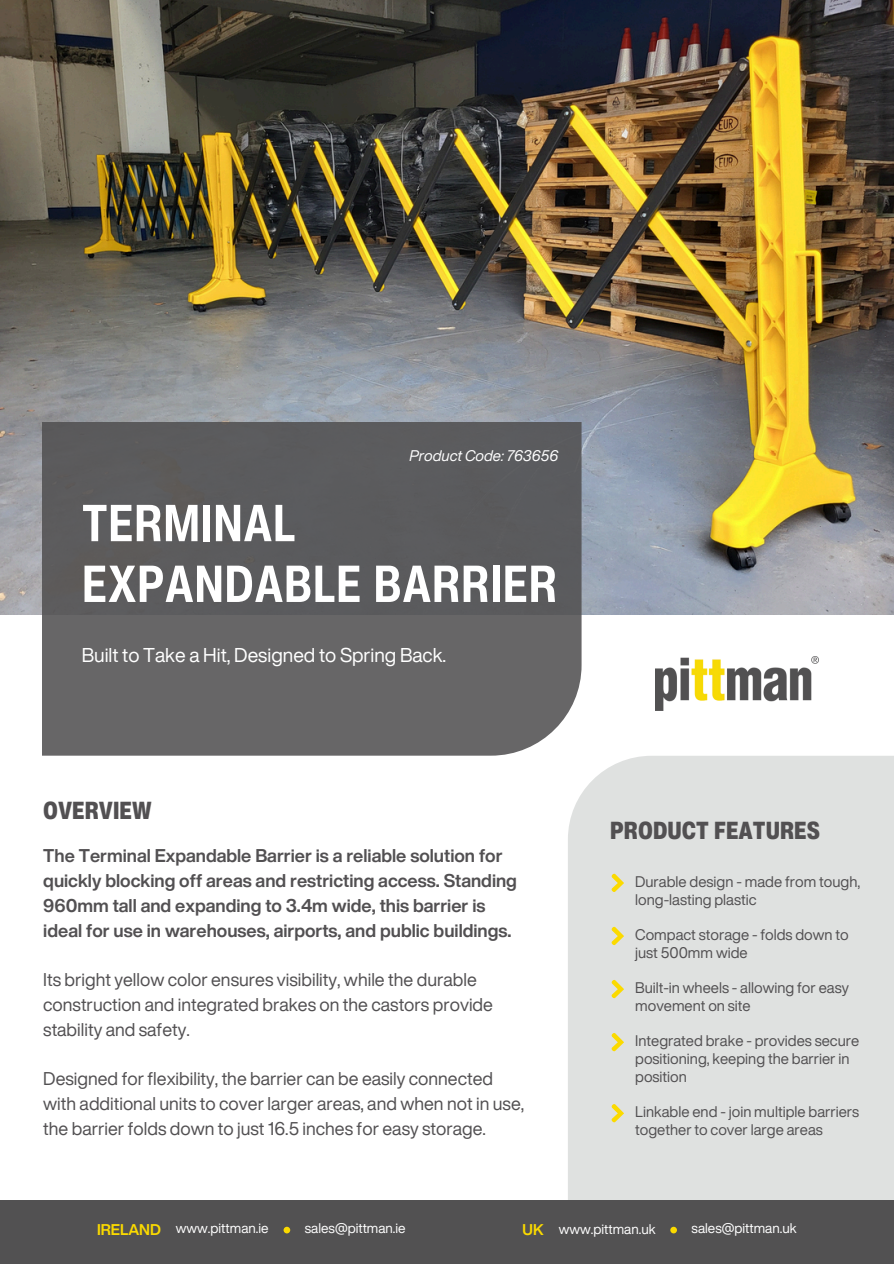
<style>
.page{position:relative;width:894px;height:1264px;background:#fff}
.page>*{position:absolute;margin:0;border:0;box-sizing:border-box;transform-origin:0 0}
.t1{font:700 condensed 51px/60.8px "Helvetica Now Text";letter-spacing:.005em;color:#fff}
.t2{font:900 condensed 24px "Helvetica Now Text";color:#525052}
.t3{font:19.5px "Helvetica Now Display";color:#fff}
.t4{font:18px/24.8px "Helvetica Now Display";color:#525052}
.t5{font:700 18px/24.8px "Helvetica Now Display";color:#525052}
.t6{font:700 15.15px "Helvetica Now Display";color:#fbda00}
.t7{font:15px/18px "Helvetica Now Display";color:#525052}
.t8{font:italic 15px "Helvetica Now Display";color:#fff}
.t9{font:13.65px "Helvetica Now Display";color:#fff}
</style>
<div class="page">
<img style="left:0;top:0;width:893px;height:614px">
<div style="left:568px;top:756px;width:325px;height:443px;background:#dfe1e0"></div>
<div style="left:0;top:1199px;width:893px;height:64px;background:#525152"></div>
<div style="left:283px;top:1226px;width:7px;height:7px;background:#fbda00;border-radius:50%"></div>
<div style="left:670px;top:1226px;width:6px;height:7px;background:#fbda00;border-radius:50%"></div>
<img style="left:655px;top:656px;width:163px;height:54px">
<svg style="left:43px;top:422px;width:538px;height:333px;fill:#5c5c5e"></svg>
<svg style="left:610px;top:872px;width:13px;height:20px"></svg>
<svg style="left:610px;top:925px;width:13px;height:20px"></svg>
<svg style="left:610px;top:978px;width:13px;height:20px"></svg>
<svg style="left:610px;top:1031px;width:13px;height:21px"></svg>
<svg style="left:610px;top:1102px;width:13px;height:21px"></svg>
<h2 class="t8" style="left:409px;top:444px;width:151px">Product Code: 763656</h2>
<p class="t1" style="left:82px;top:491px;width:477px">TERMINAL<br>EXPANDABLE BARRIER</p>
<p class="t3" style="left:82px;top:640px;width:366px">Built to Take a Hit, Designed to Spring Back.</p>
<p class="t2" style="left:43px;top:792px;width:110px">OVERVIEW</p>
<p class="t5" style="left:43px;top:843px;width:475px">The Terminal Expandable Barrier is a reliable solution for quickly blocking off areas and restricting access. Standing 960mm tall and expanding to 3.4m wide, this barrier is ideal for use in warehouses, airports, and public buildings.</p>
<h2 class="t4" style="left:43px;top:966px;width:451px">Its bright yellow color ensures visibility, while the durable construction and integrated brakes on the castors provide stability and safety.</h2>
<p class="t4" style="left:43px;top:1065px;width:482px">Designed for flexibility, the barrier can be easily connected with additional units to cover larger areas, and when not in use, the barrier folds down to just 16.5 inches for easy storage.</p>
<h3 class="t2" style="left:610px;top:812px;width:211px">PRODUCT FEATURES</h3>
<p class="t7" style="left:635px;top:872px;width:226px">Durable design - made from tough, long-lasting plastic</p>
<h1 class="t7" style="left:635px;top:925px;width:215px">Compact storage - folds down to just 500mm wide</h1>
<h4 class="t7" style="left:635px;top:978px;width:215px">Built-in wheels - allowing for easy movement on site</h4>
<p class="t7" style="left:635px;top:1031px;width:226px">Integrated brake - provides secure positioning, keeping the barrier in position</p>
<p class="t7" style="left:635px;top:1102px;width:225px">Linkable end - join multiple barriers together to cover large areas</p>
<p class="t6" style="left:97px;top:1217px;width:65px">IRELAND</p>
<p class="t9" style="left:176px;top:1217px;width:94px">www.pittman.ie</p>
<p class="t9" style="left:305px;top:1217px;width:102px">sales@pittman.ie</p>
<p class="t6" style="left:522px;top:1217px;width:23px">UK</p>
<p class="t9" style="left:558px;top:1218px;width:98px">www.pittman.uk</p>
<p class="t9" style="left:691px;top:1217px;width:106px">sales@pittman.uk</p>
</div>
